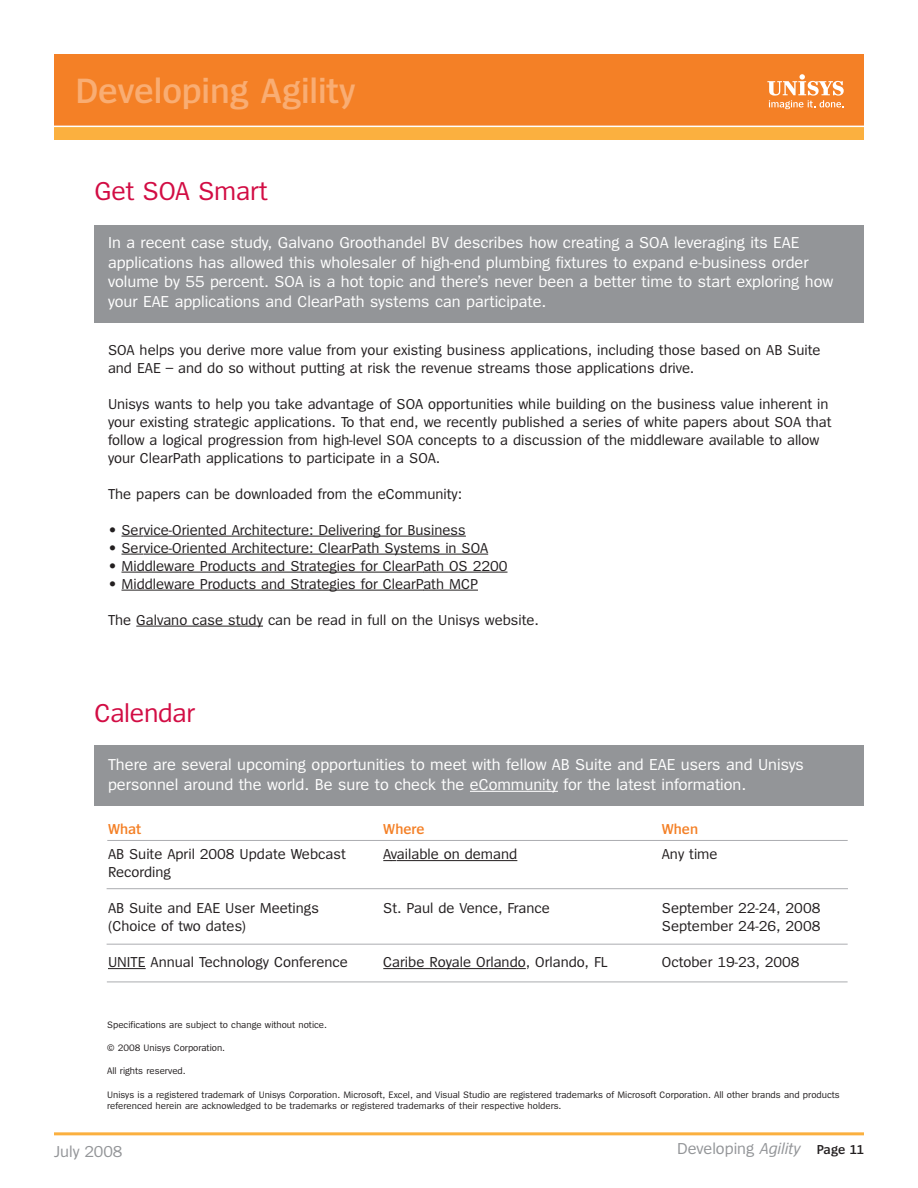
<style>
.page{position:relative;width:918px;height:1188px;background:#fff}
.page>*{position:absolute;margin:0;border:0;box-sizing:border-box;transform-origin:0 0}
.t1{font:600 36.6px "Spiegel";letter-spacing:-.005em;color:#f9ad73}
.t2{font:27px "Spiegel";letter-spacing:-.01em;color:#d20d44}
.t3{font:16.5px/19.5px "Spiegel";color:#fff}
.t4{font:16.5px "Spiegel";color:#939598}
.t5{font:15px/18px "Spiegel";color:#231f20}
.t6{font:600 15px "Spiegel";color:#f48026}
.t7{font:9.75px/11.7px "Spiegel";color:#231f20}
.s1{font-style:italic}
.s2{font-weight:600;font-size:13.5px;color:#231f20}
</style>
<div class="page">
<div style="left:54px;top:112px;width:810px;height:28px;background:#fbb03f"></div>
<div style="left:54px;top:54px;width:810px;height:72px;background:#f48026"></div>
<svg style="left:767px;top:74px;width:77px;height:35px"></svg>
<hr style="left:54px;top:126px;width:812px;height:1px;background:#fff">
<hr style="left:54px;top:1132px;width:810px;height:3px;background:#fbb03f">
<div style="left:94px;top:225px;width:770px;height:98px;background:#939598"></div>
<svg style="left:122px;top:536px;width:21px;height:1px"></svg>
<hr style="left:144px;top:536px;width:205px;height:1px;background:#231f20">
<hr style="left:349px;top:536px;width:117px;height:1px;background:#231f20">
<svg style="left:122px;top:554px;width:21px;height:1px"></svg>
<hr style="left:144px;top:554px;width:215px;height:1px;background:#231f20">
<hr style="left:359px;top:554px;width:121px;height:1px;background:#231f20">
<hr style="left:122px;top:572px;width:52px;height:1px;background:#231f20">
<hr style="left:174px;top:572px;width:135px;height:1px;background:#231f20">
<hr style="left:309px;top:572px;width:115px;height:1px;background:#231f20">
<hr style="left:423px;top:572px;width:84px;height:1px;background:#231f20">
<hr style="left:122px;top:590px;width:52px;height:1px;background:#231f20">
<hr style="left:174px;top:590px;width:135px;height:1px;background:#231f20">
<hr style="left:309px;top:590px;width:115px;height:1px;background:#231f20">
<hr style="left:423px;top:590px;width:55px;height:1px;background:#231f20">
<svg style="left:136px;top:626px;width:27px;height:1px"></svg>
<hr style="left:163px;top:626px;width:100px;height:1px;background:#231f20">
<div style="left:94px;top:746px;width:770px;height:60px;background:#939598"></div>
<hr style="left:470px;top:791px;width:88px;height:1px;background:#fff">
<hr style="left:108px;top:968px;width:38px;height:1px;background:#231f20">
<svg style="left:383px;top:860px;width:13px;height:1px"></svg>
<hr style="left:397px;top:860px;width:120px;height:1px;background:#231f20">
<hr style="left:383px;top:968px;width:63px;height:1px;background:#231f20">
<hr style="left:452px;top:968px;width:74px;height:1px;background:#231f20">
<hr style="left:107px;top:888px;width:741px;height:1px;background:#abacb0">
<hr style="left:107px;top:840px;width:741px;height:1px;background:#abacb0">
<hr style="left:107px;top:944px;width:741px;height:1px;background:#abacb0">
<hr style="left:107px;top:982px;width:741px;height:1px;background:#abacb0">
<h1 class="t1" style="left:75px;top:78px;width:282px">Developing Agility</h1>
<h2 class="t2" style="left:94px;top:181px;width:175px">Get SOA Smart</h2>
<p class="t3" style="left:108px;top:234px;width:727px">In a recent case study, Galvano Groothandel BV describes how creating a SOA leveraging its EAE applications has allowed this wholesaler of high-end plumbing fixtures to expand e-business order volume by 55 percent. SOA is a hot topic and there’s never been a better time to start exploring how your EAE applications and ClearPath systems can participate.</p>
<p class="t5" style="left:108px;top:342px;width:714px">SOA helps you derive more value from your existing business applications, including those based on AB Suite and EAE – and do so without putting at risk the revenue streams those applications drive.</p>
<p class="t5" style="left:108px;top:396px;width:725px">Unisys wants to help you take advantage of SOA opportunities while building on the business value inherent in your existing strategic applications. To that end, we recently published a series of white papers about SOA that follow a logical progression from high-level SOA concepts to a discussion of the middleware available to allow your ClearPath applications to participate in a SOA.</p>
<p class="t5" style="left:108px;top:486px;width:356px">The papers can be downloaded from the eCommunity:</p>
<p class="t5" style="left:108px;top:522px;width:359px">• Service-Oriented Architecture: Delivering for Business</p>
<p class="t5" style="left:108px;top:540px;width:382px">• Service-Oriented Architecture: ClearPath Systems in SOA</p>
<p class="t5" style="left:108px;top:558px;width:401px">• Middleware Products and Strategies for ClearPath OS 2200</p>
<p class="t5" style="left:108px;top:576px;width:371px">• Middleware Products and Strategies for ClearPath MCP</p>
<p class="t5" style="left:108px;top:612px;width:432px">The Galvano case study can be read in full on the Unisys website.</p>
<h2 class="t2" style="left:94px;top:703px;width:102px">Calendar</h2>
<p class="t3" style="left:108px;top:756px;width:698px">There are several upcoming opportunities to meet with fellow AB Suite and EAE users and Unisys personnel around the world. Be sure to check the eCommunity for the latest information.</p>
<p class="t6" style="left:108px;top:824px;width:35px">What</p>
<p class="t5" style="left:108px;top:846px;width:239px">AB Suite April 2008 Update Webcast<br>Recording</p>
<p class="t5" style="left:108px;top:900px;width:213px">AB Suite and EAE User Meetings (Choice of two dates)</p>
<p class="t5" style="left:108px;top:954px;width:241px">UNITE Annual Technology Conference</p>
<p class="t6" style="left:383px;top:824px;width:43px">Where</p>
<p class="t5" style="left:383px;top:846px;width:136px">Available on demand</p>
<p class="t5" style="left:383px;top:900px;width:168px">St. Paul de Vence, France</p>
<p class="t5" style="left:383px;top:954px;width:226px">Caribe Royale Orlando, Orlando, FL</p>
<p class="t6" style="left:662px;top:824px;width:38px">When</p>
<p class="t5" style="left:662px;top:846px;width:57px">Any time</p>
<p class="t5" style="left:662px;top:900px;width:160px">September 22-24, 2008<br>September 24-26, 2008</p>
<p class="t5" style="left:662px;top:954px;width:139px">October 19-23, 2008</p>
<p class="t7" style="left:107px;top:1019px;width:221px">Specifications are subject to change without notice.</p>
<p class="t7" style="left:107px;top:1043px;width:120px">© 2008 Unisys Corporation.</p>
<p class="t7" style="left:107px;top:1066px;width:80px">All rights reserved.</p>
<p class="t7" style="left:107px;top:1089px;width:734px">Unisys is a registered trademark of Unisys Corporation. Microsoft, Excel, and Visual Studio are registered trademarks of Microsoft Corporation. All other brands and products referenced herein are acknowledged to be trademarks or registered trademarks of their respective holders.</p>
<p class="t4" style="left:54px;top:1146px;width:70px">July 2008</p>
<p class="t4" style="left:677px;top:1143px;width:188px">Developing <span class="s1">Agility</span> <span class="s2">Page 11</span></p>
</div>
